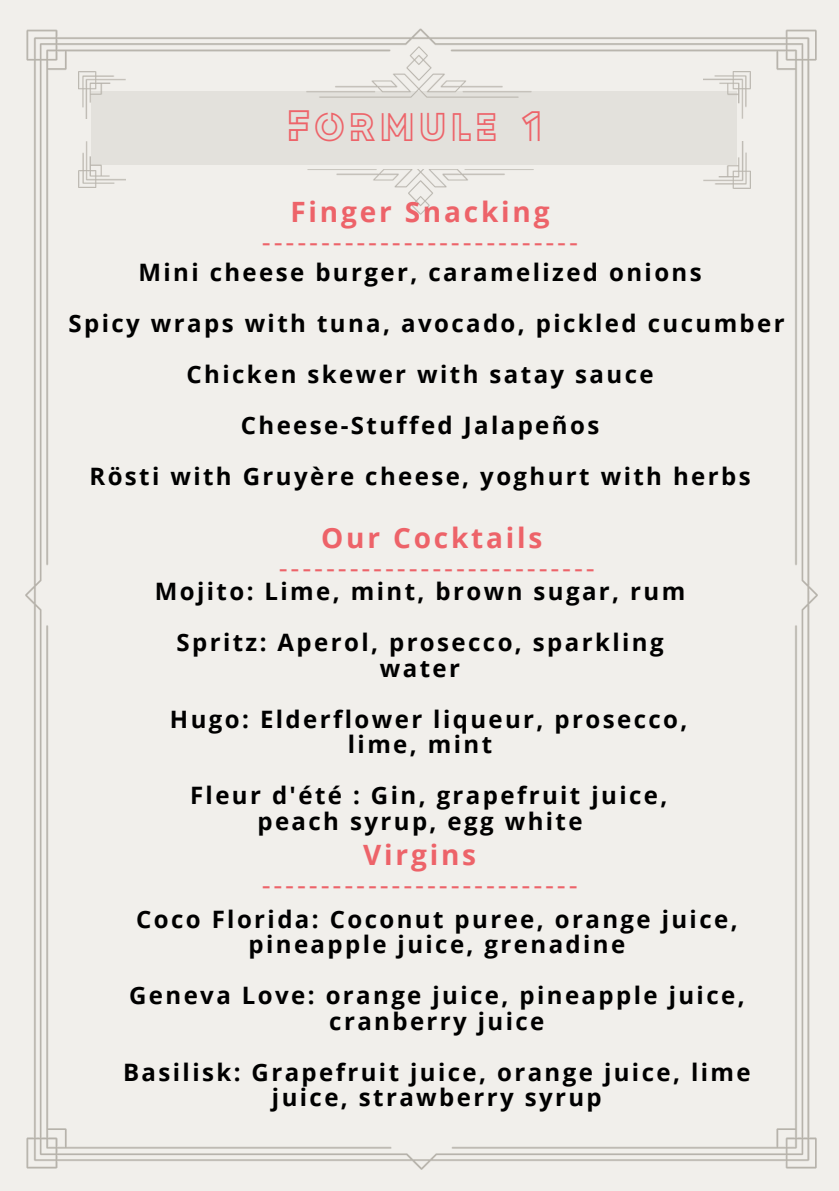
<style>
.page{position:relative;width:839px;height:1191px;background:#fff}
.page>*{position:absolute;margin:0;border:0;box-sizing:border-box;transform-origin:0 0}
.t1{font:44px "NEONLED Light";letter-spacing:.1em;color:#ed6369}
.t2{font:28px "Open Sans";color:#ed6369}
.t3{font:700 28px "Open Sans";letter-spacing:.1em;color:#ed6369}
.t4{font:700 24px/25.6px "Open Sans";letter-spacing:.1em;color:#000;text-align:center}
</style>
<div class="page">
<div style="left:0;top:0;width:838px;height:1190px;background:#f1efeb"></div>
<div style="left:91px;top:92px;width:646px;height:73px;background:#e3e1dc"></div>
<img style="left:308px;top:170px;width:225px;height:45px">
<img style="left:306px;top:47px;width:225px;height:51px">
<img style="left:704px;top:142px;width:46px;height:46px">
<img style="left:78px;top:141px;width:47px;height:47px">
<img style="left:78px;top:72px;width:47px;height:46px">
<img style="left:704px;top:72px;width:46px;height:46px">
<p class="t1" style="left:287px;top:107px;width:256px">Formule 1</p>
<p class="t3" style="left:290px;top:192px;width:260px">Finger Snacking</p>
<p class="t2" style="left:262px;top:222px;width:317px">---------------------------</p>
<p class="t4" style="left:138px;top:259px;width:565px">Mini cheese burger, caramelized onions</p>
<p class="t4" style="left:68px;top:310px;width:717px">Spicy wraps with tuna, avocado, pickled cucumber</p>
<p class="t4" style="left:186px;top:361px;width:468px">Chicken skewer with satay sauce</p>
<p class="t4" style="left:241px;top:412px;width:360px">Cheese-Stuffed Jalapeños</p>
<p class="t4" style="left:89px;top:463px;width:662px">Rösti with Gruyère cheese, yoghurt with herbs</p>
<p class="t3" style="left:321px;top:518px;width:223px">Our Cocktails</p>
<p class="t2" style="left:279px;top:548px;width:317px">---------------------------</p>
<p class="t4" style="left:155px;top:578px;width:532px">Mojito: Lime, mint, brown sugar, rum</p>
<p class="t4" style="left:176px;top:629px;width:488px">Spritz: Aperol, prosecco, sparkling water</p>
<p class="t4" style="left:348px;top:705px;width:341px;text-align:left;text-indent:-178px">Hugo: Elderflower liqueur, prosecco, lime, mint</p>
<p class="t4" style="left:257px;top:782px;width:411px;text-align:left;text-indent:-67px">Fleur d'été : Gin, grapefruit juice, peach syrup, egg white</p>
<p class="t3" style="left:363px;top:835px;width:114px">Virgins</p>
<p class="t2" style="left:262px;top:865px;width:317px">---------------------------</p>
<p class="t4" style="left:136px;top:906px;width:603px">Coco Florida: Coconut puree, orange juice, pineapple juice, grenadine</p>
<p class="t4" style="left:129px;top:982px;width:617px">Geneva Love: orange juice, pineapple juice, cranberry juice</p>
<p class="t4" style="left:123px;top:1059px;width:629px">Basilisk: Grapefruit juice, orange juice, lime juice, strawberry syrup</p>
</div>
